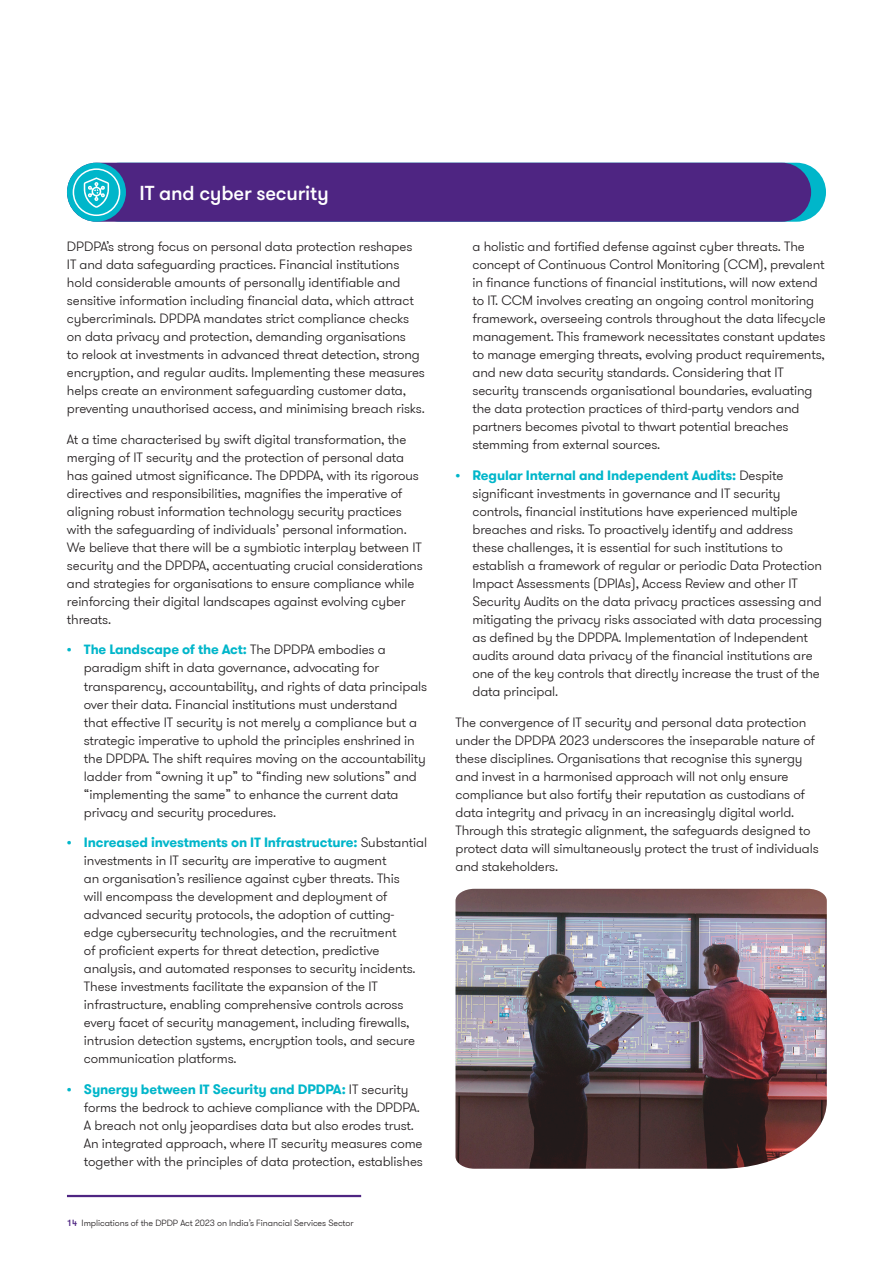
<style>
.page{position:relative;width:893px;height:1263px;background:#fff}
.page>*{position:absolute;margin:0;border:0;box-sizing:border-box;transform-origin:0 0}
._04_Headline_four_Medium_13_5pt{font:500 20.25px "GT Walsheim Pro";letter-spacing:-.01em;color:#fff}
._11_Body_text{font:300 13.5px/18px "GT Walsheim Pro";letter-spacing:-.01em;color:#231f20}
.t1{font:300 9px "GT Walsheim Pro";letter-spacing:-.01em;color:#231f20}
.s1{font-weight:700;color:#00b6ca}
.s2{font-weight:500;color:#4e2582}
</style>
<div class="page">
<hr style="left:67px;top:1195px;width:294px;height:2px;background:#4e2582">
<img style="left:455px;top:889px;width:372px;height:280px">
<div style="left:91px;top:163px;width:735px;height:59px;background:#00b6ca;border-radius:29px"></div>
<div style="left:67px;top:163px;width:744px;height:59px;background:#4e2582;border-radius:29px"></div>
<div style="left:67px;top:163px;width:59px;height:59px;background:#00b6ca;border-radius:50%"></div>
<svg style="left:73px;top:168px;width:47px;height:48px"></svg>
<p class="_04_Headline_four_Medium_13_5pt" style="left:140px;top:180px;width:191px">IT and cyber security</p>
<p class="_11_Body_text" style="left:67px;top:238px;width:360px">DPDPA’s strong focus on personal data protection reshapes IT and data safeguarding practices. Financial institutions hold considerable amounts of personally identifiable and sensitive information including financial data, which attract cybercriminals. DPDPA mandates strict compliance checks on data privacy and protection, demanding organisations<br>to relook at investments in advanced threat detection, strong encryption, and regular audits. Implementing these measures helps create an environment safeguarding customer data, preventing unauthorised access, and minimising breach risks.</p>
<p class="_11_Body_text" style="left:67px;top:430px;width:357px">At a time characterised by swift digital transformation, the merging of IT security and the protection of personal data has gained utmost significance. The DPDPA, with its rigorous directives and responsibilities, magnifies the imperative of aligning robust information technology security practices with the safeguarding of individuals’ personal information.<br>We believe that there will be a symbiotic interplay between IT security and the DPDPA, accentuating crucial considerations and strategies for organisations to ensure compliance while reinforcing their digital landscapes against evolving cyber threats.</p>
<p class="_11_Body_text" style="left:84px;top:641px;width:345px;text-indent:-17px"><span class="s1">• The Landscape of the Act:</span> The DPDPA embodies a paradigm shift in data governance, advocating for transparency, accountability, and rights of data principals over their data. Financial institutions must understand<br>that effective IT security is not merely a compliance but a strategic imperative to uphold the principles enshrined in the DPDPA. The shift requires moving on the accountability ladder from “owning it up” to “finding new solutions” and “implementing the same” to enhance the current data privacy and security procedures.</p>
<p class="_11_Body_text" style="left:84px;top:834px;width:345px;text-indent:-17px"><span class="s1">• Increased investments on IT Infrastructure:</span> Substantial investments in IT security are imperative to augment<br>an organisation’s resilience against cyber threats. This<br>will encompass the development and deployment of advanced security protocols, the adoption of cutting&shy;edge cybersecurity technologies, and the recruitment<br>of proficient experts for threat detection, predictive analysis, and automated responses to security incidents.<br>These investments facilitate the expansion of the IT infrastructure, enabling comprehensive controls across every facet of security management, including firewalls, intrusion detection systems, encryption tools, and secure communication platforms.</p>
<p class="_11_Body_text" style="left:84px;top:1081px;width:340px;text-indent:-17px"><span class="s1">• Synergy between IT Security and DPDPA:</span> IT security forms the bedrock to achieve compliance with the DPDPA.<br>A breach not only jeopardises data but also erodes trust.<br>An integrated approach, where IT security measures come together with the principles of data protection, establishes</p>
<p class="t1" style="left:67px;top:1217px;width:288px"><span class="s2">14</span> Implications of the DPDP Act 2023 on India’s Financial Services Sector</p>
<p class="_11_Body_text" style="left:472px;top:238px;width:355px">a holistic and fortified defense against cyber threats. The concept of Continuous Control Monitoring (CCM), prevalent in finance functions of financial institutions, will now extend to IT. CCM involves creating an ongoing control monitoring framework, overseeing controls throughout the data lifecycle management. This framework necessitates constant updates to manage emerging threats, evolving product requirements, and new data security standards. Considering that IT security transcends organisational boundaries, evaluating the data protection practices of third-party vendors and partners becomes pivotal to thwart potential breaches stemming from external sources.</p>
<p class="_11_Body_text" style="left:472px;top:466px;width:351px;text-indent:-17px"><span class="s1">• Regular Internal and Independent Audits:</span> Despite significant investments in governance and IT security controls, financial institutions have experienced multiple breaches and risks. To proactively identify and address these challenges, it is essential for such institutions to establish a framework of regular or periodic Data Protection Impact Assessments (DPIAs), Access Review and other IT Security Audits on the data privacy practices assessing and mitigating the privacy risks associated with data processing as defined by the DPDPA. Implementation of Independent audits around data privacy of the financial institutions are one of the key controls that directly increase the trust of the data principal.</p>
<p class="_11_Body_text" style="left:455px;top:713px;width:365px">The convergence of IT security and personal data protection under the DPDPA 2023 underscores the inseparable nature of these disciplines. Organisations that recognise this synergy and invest in a harmonised approach will not only ensure compliance but also fortify their reputation as custodians of data integrity and privacy in an increasingly digital world.<br>Through this strategic alignment, the safeguards designed to protect data will simultaneously protect the trust of individuals and stakeholders.</p>
</div>
